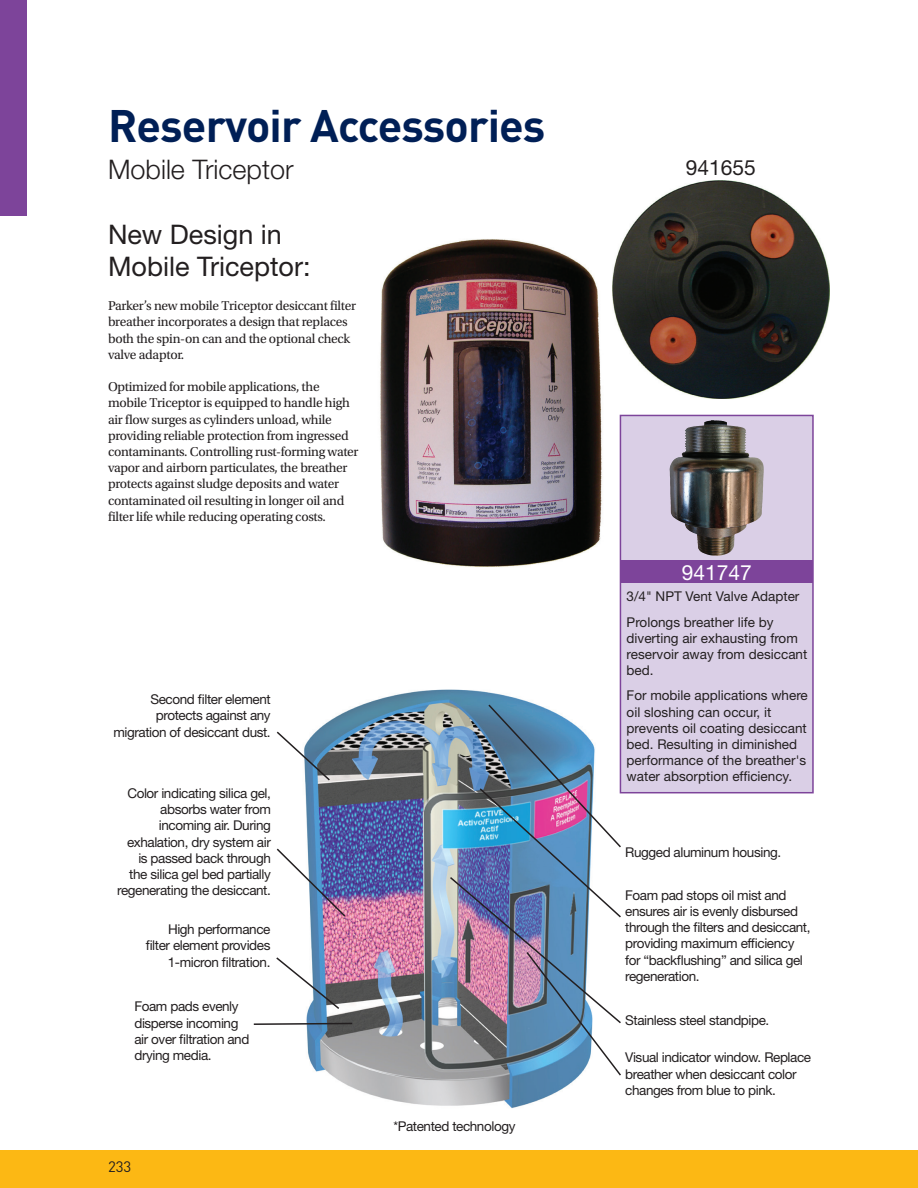
<style>
.page{position:relative;width:918px;height:1188px;background:#fff}
.page>*{position:absolute;margin:0;border:0;box-sizing:border-box;transform-origin:0 0}
.t1{font:700 45px "DINOT";letter-spacing:-.02em;color:#001f56}
.t2{font:27px/32.4px "Helvetica Neue LT Std";color:#231f20}
.t3{font:300 27px "Helvetica Neue LT Std";color:#231f20}
.t4{font:21px "Helvetica Neue LT Std";color:#231f20}
.t5{font:21px "Helvetica Neue LT Std";color:#fff}
.t6{font:15px "DINOT";color:#231f20}
.t7{font:13.5px/16.2px "Helvetica Neue LT Std";letter-spacing:-.03em;color:#231f20;text-align:right}
.t8{font:13.5px/16.2px "Utopia Std";letter-spacing:-.02em;color:#231f20}
.t9{font:13.5px/16.2px "Helvetica Neue LT Std";color:#231f20}
</style>
<div class="page">
<div style="left:0;top:1150px;width:918px;height:38px;background:#fcb814"></div>
<div style="left:620px;top:415px;width:194px;height:378px;background:#dacfe6;border:2px solid #7d449a"></div>
<img style="left:380px;top:239px;width:222px;height:328px">
<img style="left:613px;top:181px;width:216px;height:217px">
<img style="left:682px;top:420px;width:31px;height:33px">
<div style="left:620px;top:560px;width:193px;height:23px;background:#7d449a"></div>
<img style="left:305px;top:689px;width:273px;height:419px">
<svg style="left:276px;top:730px;width:55px;height:52px"></svg>
<img style="left:276px;top:847px;width:71px;height:71px">
<svg style="left:276px;top:956px;width:65px;height:55px"></svg>
<svg style="left:253px;top:1022px;width:101px;height:4px"></svg>
<img style="left:448px;top:703px;width:175px;height:374px">
<div style="left:0;top:0;width:27px;height:216px;background:#7d449a"></div>
<p class="t1" style="left:108px;top:96px;width:439px">Reservoir Accessories</p>
<p class="t3" style="left:108px;top:153px;width:187px">Mobile Triceptor</p>
<p class="t2" style="left:108px;top:218px;width:204px">New Design in<br>Mobile Triceptor:</p>
<p class="t8" style="left:108px;top:298px;width:250px">Parker’s new mobile Triceptor desiccant filter breather incorporates a design that replaces both the spin-on can and the optional check valve adaptor.</p>
<p class="t8" style="left:108px;top:379px;width:252px">Optimized for mobile applications, the mobile Triceptor is equipped to handle high air flow surges as cylinders unload, while providing reliable protection from ingressed contaminants. Controlling rust-forming water vapor and airborn particulates, the breather protects against sludge deposits and water contaminated oil resulting in longer oil and filter life while reducing operating costs.</p>
<p class="t7" style="left:113px;top:691px;width:159px">Second filter element protects against any migration of desiccant dust.</p>
<p class="t7" style="left:117px;top:785px;width:155px">Color indicating silica gel, absorbs water from incoming air. During exhalation, dry system air is passed back through the silica gel bed partially regenerating the desiccant.</p>
<p class="t7" style="left:146px;top:921px;width:126px">High performance filter element provides<br>1-micron filtration.</p>
<p class="t7" style="left:134px;top:998px;width:116px;text-align:left">Foam pads evenly disperse incoming air over filtration and drying media.</p>
<p class="t6" style="left:108px;top:1156px;width:25px">233</p>
<p class="t7" style="left:393px;top:1118px;width:124px">*Patented technology</p>
<p class="t4" style="left:686px;top:155px;width:72px">941655</p>
<p class="t5" style="left:682px;top:560px;width:72px">941747</p>
<p class="t9" style="left:627px;top:588px;width:174px">3/4" NPT Vent Valve Adapter</p>
<p class="t9" style="left:627px;top:614px;width:182px">Prolongs breather life by diverting air exhausting from reservoir away from desiccant bed.</p>
<p class="t9" style="left:627px;top:687px;width:183px">For mobile applications where oil sloshing can occur, it prevents oil coating desiccant bed. Resulting in diminished performance of the breather's water absorption efficiency.</p>
<p class="t7" style="left:625px;top:843px;width:158px">Rugged aluminum housing.</p>
<p class="t7" style="left:625px;top:887px;width:187px;text-align:left">Foam pad stops oil mist and ensures air is evenly disbursed through the filters and desiccant, providing maximum efficiency for “backflushing” and silica gel regeneration.</p>
<p class="t7" style="left:625px;top:1012px;width:146px">Stainless steel standpipe.</p>
<p class="t7" style="left:625px;top:1049px;width:187px;text-align:left">Visual indicator window. Replace breather when desiccant color changes from blue to pink.</p>
</div>
